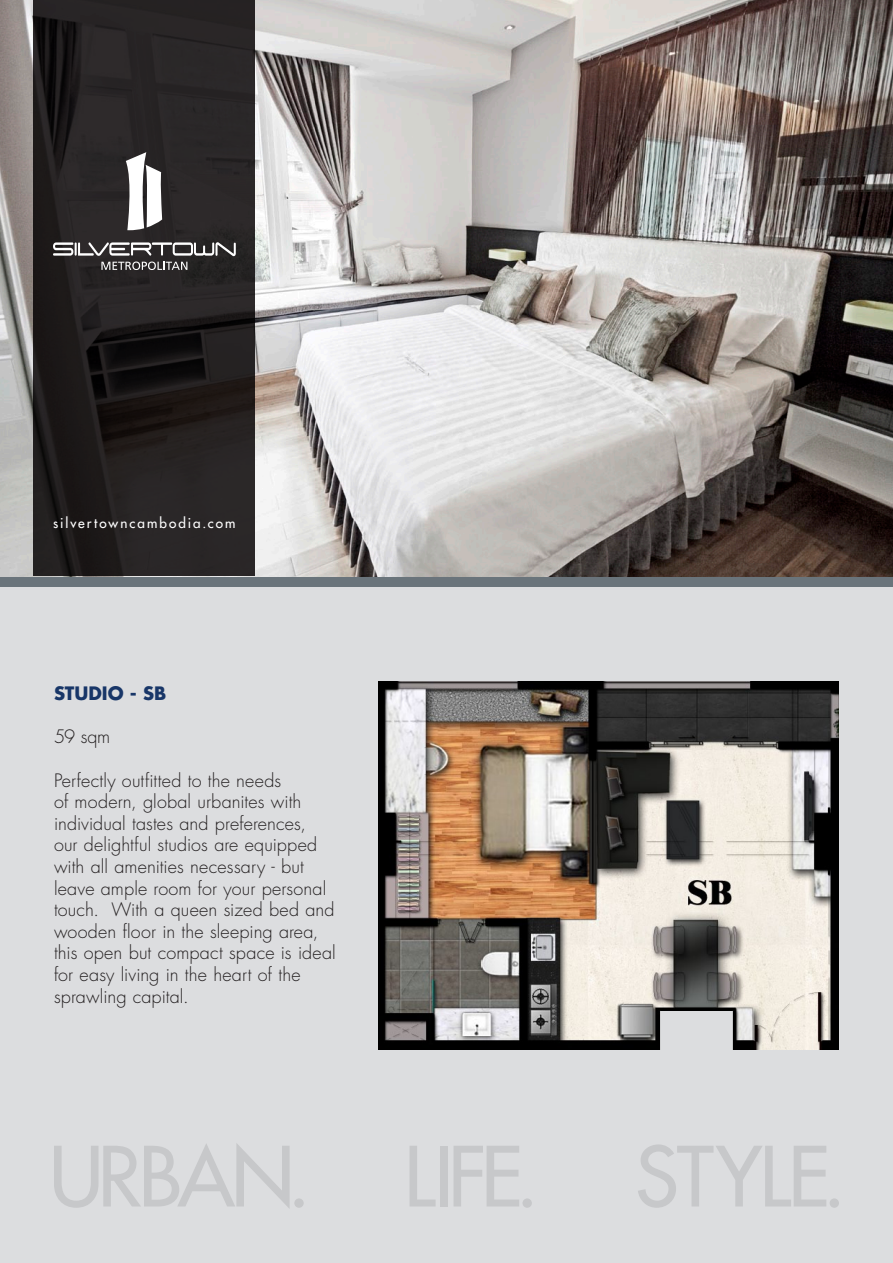
<style>
.page{position:relative;width:893px;height:1263px;background:#fff}
.page>*{position:absolute;margin:0;border:0;box-sizing:border-box;transform-origin:0 0}
.t1{font:300 18px/21.6px "Futura Std";letter-spacing:.01em;color:#231f20}
.t2{font:700 18px "Futura Std";letter-spacing:-.005em;color:#183668}
.t3{font:500 13.5px "Futura Std";letter-spacing:.15em;color:#fff}
</style>
<div class="page">
<div style="left:0;top:585px;width:893px;height:678px;background:#dcdddf"></div>
<div style="left:0;top:576px;width:893px;height:11px;background:#6a747b"></div>
<img style="left:0;top:0;width:893px;height:576px">
<svg style="left:34px;top:0;width:221px;height:576px;background:#232020"></svg>
<img style="left:378px;top:681px;width:461px;height:369px">
<svg style="left:101px;top:262px;width:86px;height:8px"></svg>
<svg style="left:53px;top:242px;width:183px;height:14px"></svg>
<svg style="left:126px;top:152px;width:36px;height:78px"></svg>
<svg style="left:54px;top:1143px;width:236px;height:65px"></svg>
<div style="left:294px;top:1198px;width:10px;height:10px;background:#c7c8ca;border-radius:50%"></div>
<svg style="left:410px;top:1146px;width:26px;height:60px"></svg>
<div style="left:440px;top:1146px;width:7px;height:60px;background:#c7c8ca"></div>
<svg style="left:454px;top:1146px;width:65px;height:60px"></svg>
<div style="left:522px;top:1198px;width:10px;height:10px;background:#c7c8ca;border-radius:50%"></div>
<svg style="left:638px;top:1144px;width:188px;height:64px"></svg>
<div style="left:830px;top:1198px;width:9px;height:10px;background:#c7c8ca;border-radius:50%"></div>
<p class="t3" style="left:53px;top:515px;width:184px">silvertowncambodia.com</p>
<p class="t2" style="left:54px;top:681px;width:114px">STUDIO - SB</p>
<p class="t1" style="left:54px;top:726px;width:58px">59 sqm</p>
<p class="t1" style="left:54px;top:770px;width:283px">Perfectly outfitted to the needs<br>of modern, global urbanites with individual tastes and preferences,<br>our delightful studios are equipped with all amenities necessary - but leave ample room for your personal touch. With a queen sized bed and wooden floor in the sleeping area, this open but compact space is ideal for easy living in the heart of the sprawling capital.</p>
</div>
